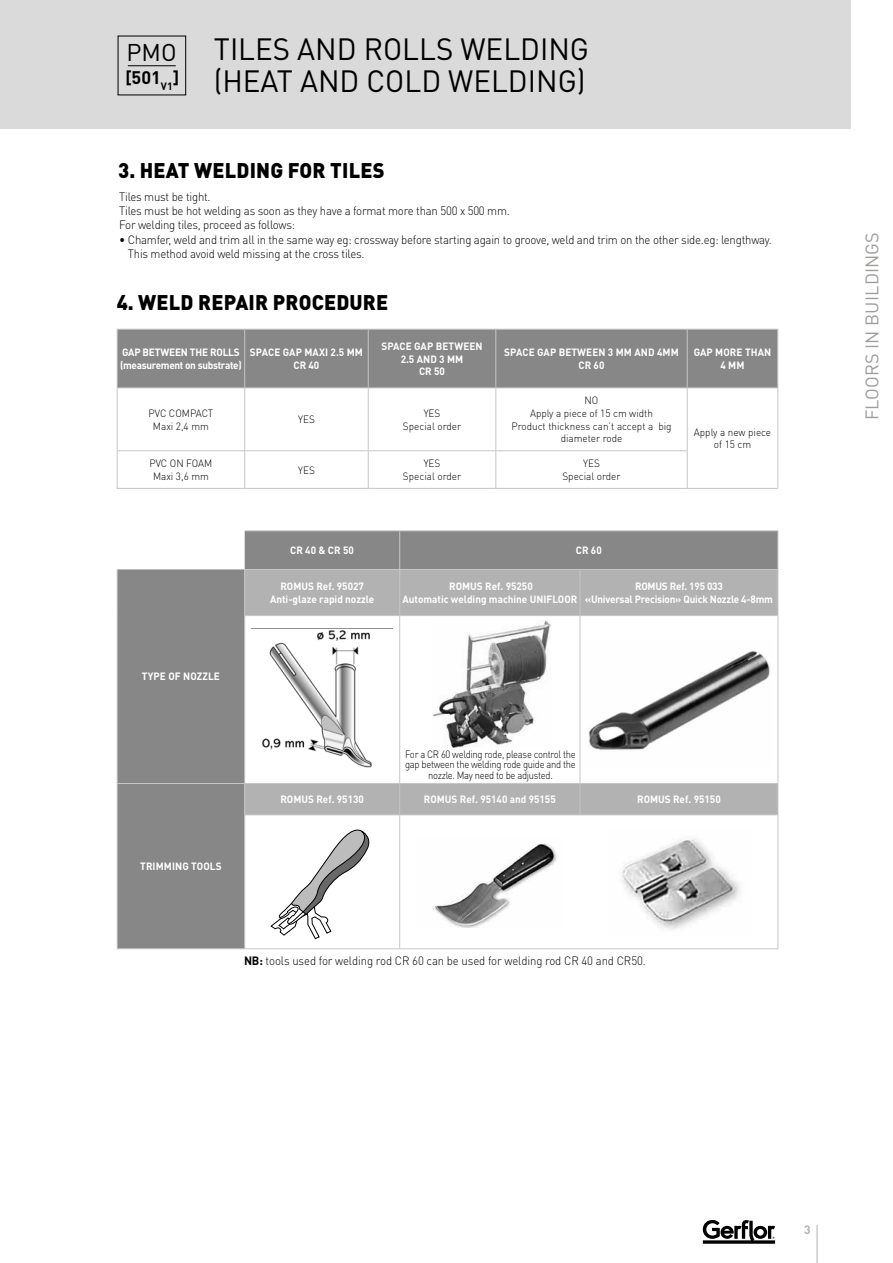
<style>
.page{position:relative;width:893px;height:1263px;background:#fff}
.page>*{position:absolute;margin:0;border:0;box-sizing:border-box;transform-origin:0 0}
.t1{font:30.45px/32.2px "DIN Pro";color:#000}
.t2{font:24px "DIN Pro";color:#000}
.t3{font:900 21px "DIN Pro";letter-spacing:.01em;color:#000;scale:.95 1}
.t4{font:18px "DIN Pro";letter-spacing:.01em;color:#9d9d9c}
.t5{font:700 18px "DIN Pro";color:#000}
.t6{font:300 12px/14.4px "DIN Pro";letter-spacing:-.02em;color:#000;scale:.95 1}
.t7{font:700 12px "DIN Pro";color:#b3b2b2}
.t8{font:700 10.5px/12.6px "DIN Pro";color:#fff;text-align:center;scale:.95 1}
.t9{font:300 10.5px/12.6px "DIN Pro";color:#000;text-align:center;scale:.95 1}
.t10{font:300 10.5px/10.5px "DIN Pro";letter-spacing:-.03em;color:#000;text-align:center;scale:.9 1}
.t11{font:700 10.5px/12.6px "DIN Pro";letter-spacing:-.02em;color:#fff;text-align:center;scale:.95 1}
.t12{font:700 10.5px/12.6px "DIN Pro";letter-spacing:-.03em;color:#fff;scale:.95 1}
.s1{font-size:17.25px}
.s2{font-weight:700}
</style>
<div class="page">
<div style="left:0;top:0;width:850px;height:129px;background:#dadada"></div>
<hr style="left:128px;top:65px;width:48px;height:1px;background:#000">
<svg style="left:703px;top:1220px;width:72px;height:24px"></svg>
<hr style="left:817px;top:1225px;width:1px;height:38px;background:#b3b2b2">
<div style="left:118px;top:330px;width:659px;height:57px;background:#878787"></div>
<hr style="left:117px;top:330px;width:1px;height:57px;background:#c6c6c6">
<hr style="left:244px;top:330px;width:1px;height:57px;background:#c6c6c6">
<hr style="left:368px;top:330px;width:1px;height:57px;background:#c6c6c6">
<hr style="left:495px;top:330px;width:1px;height:57px;background:#c6c6c6">
<hr style="left:687px;top:330px;width:1px;height:57px;background:#c6c6c6">
<hr style="left:777px;top:330px;width:1px;height:57px;background:#c6c6c6">
<hr style="left:117px;top:387px;width:128px;height:1px;background:#c6c6c6">
<hr style="left:117px;top:388px;width:1px;height:62px;background:#c6c6c6">
<hr style="left:117px;top:451px;width:1px;height:37px;background:#c6c6c6">
<hr style="left:245px;top:387px;width:123px;height:1px;background:#c6c6c6">
<hr style="left:244px;top:388px;width:1px;height:62px;background:#c6c6c6">
<hr style="left:244px;top:451px;width:1px;height:37px;background:#c6c6c6">
<hr style="left:368px;top:387px;width:128px;height:1px;background:#c6c6c6">
<hr style="left:368px;top:388px;width:1px;height:62px;background:#c6c6c6">
<hr style="left:496px;top:387px;width:191px;height:1px;background:#c6c6c6">
<hr style="left:495px;top:388px;width:1px;height:62px;background:#c6c6c6">
<hr style="left:687px;top:387px;width:91px;height:1px;background:#c6c6c6">
<hr style="left:687px;top:388px;width:1px;height:62px;background:#c6c6c6">
<hr style="left:777px;top:388px;width:1px;height:63px;background:#c6c6c6">
<hr style="left:368px;top:451px;width:1px;height:37px;background:#c6c6c6">
<hr style="left:495px;top:451px;width:1px;height:37px;background:#c6c6c6">
<hr style="left:687px;top:451px;width:1px;height:37px;background:#c6c6c6">
<hr style="left:777px;top:451px;width:1px;height:37px;background:#c6c6c6">
<hr style="left:117px;top:450px;width:128px;height:1px;background:#c6c6c6">
<hr style="left:117px;top:488px;width:128px;height:1px;background:#c6c6c6">
<hr style="left:245px;top:450px;width:123px;height:1px;background:#c6c6c6">
<hr style="left:245px;top:488px;width:123px;height:1px;background:#c6c6c6">
<hr style="left:368px;top:450px;width:128px;height:1px;background:#c6c6c6">
<hr style="left:496px;top:450px;width:192px;height:1px;background:#c6c6c6">
<hr style="left:368px;top:488px;width:128px;height:1px;background:#c6c6c6">
<hr style="left:496px;top:488px;width:191px;height:1px;background:#c6c6c6">
<hr style="left:687px;top:488px;width:91px;height:1px;background:#c6c6c6">
<hr style="left:117px;top:329px;width:128px;height:1px;background:#c6c6c6">
<hr style="left:245px;top:329px;width:123px;height:1px;background:#c6c6c6">
<hr style="left:368px;top:329px;width:128px;height:1px;background:#c6c6c6">
<hr style="left:496px;top:329px;width:191px;height:1px;background:#c6c6c6">
<hr style="left:687px;top:329px;width:91px;height:1px;background:#c6c6c6">
<svg style="left:118px;top:531px;width:660px;height:417px;fill:#878787"></svg>
<svg style="left:245px;top:570px;width:533px;height:244px;fill:#b3b2b2"></svg>
<hr style="left:117px;top:569px;width:1px;height:47px;background:#c6c6c6">
<hr style="left:117px;top:616px;width:1px;height:167px;background:#c6c6c6">
<hr style="left:244px;top:570px;width:1px;height:45px;background:#c6c6c6">
<hr style="left:244px;top:616px;width:1px;height:167px;background:#c6c6c6">
<hr style="left:399px;top:531px;width:1px;height:38px;background:#c6c6c6">
<hr style="left:778px;top:531px;width:1px;height:38px;background:#c6c6c6">
<hr style="left:399px;top:570px;width:1px;height:45px;background:#c6c6c6">
<hr style="left:580px;top:570px;width:1px;height:45px;background:#c6c6c6">
<hr style="left:778px;top:570px;width:1px;height:45px;background:#c6c6c6">
<hr style="left:399px;top:616px;width:1px;height:167px;background:#c6c6c6">
<hr style="left:580px;top:616px;width:1px;height:167px;background:#c6c6c6">
<hr style="left:778px;top:616px;width:1px;height:167px;background:#c6c6c6">
<hr style="left:117px;top:783px;width:128px;height:1px;background:#c6c6c6">
<hr style="left:117px;top:784px;width:1px;height:31px;background:#c6c6c6">
<hr style="left:117px;top:815px;width:1px;height:133px;background:#c6c6c6">
<hr style="left:245px;top:783px;width:155px;height:1px;background:#c6c6c6">
<hr style="left:244px;top:784px;width:1px;height:30px;background:#c6c6c6">
<hr style="left:244px;top:815px;width:1px;height:133px;background:#c6c6c6">
<hr style="left:400px;top:783px;width:180px;height:1px;background:#c6c6c6">
<hr style="left:399px;top:784px;width:1px;height:30px;background:#c6c6c6">
<hr style="left:580px;top:783px;width:198px;height:1px;background:#c6c6c6">
<hr style="left:580px;top:784px;width:1px;height:30px;background:#c6c6c6">
<hr style="left:778px;top:784px;width:1px;height:30px;background:#c6c6c6">
<hr style="left:399px;top:815px;width:1px;height:133px;background:#c6c6c6">
<hr style="left:778px;top:815px;width:1px;height:133px;background:#c6c6c6">
<hr style="left:117px;top:948px;width:128px;height:1px;background:#c6c6c6">
<hr style="left:244px;top:814px;width:156px;height:1px;background:#c6c6c6">
<hr style="left:245px;top:948px;width:155px;height:1px;background:#c6c6c6">
<hr style="left:400px;top:814px;width:180px;height:1px;background:#c6c6c6">
<hr style="left:580px;top:814px;width:198px;height:1px;background:#c6c6c6">
<hr style="left:400px;top:948px;width:180px;height:1px;background:#c6c6c6">
<hr style="left:580px;top:948px;width:198px;height:1px;background:#c6c6c6">
<hr style="left:245px;top:530px;width:155px;height:1px;background:#c6c6c6">
<hr style="left:244px;top:569px;width:156px;height:1px;background:#c6c6c6">
<hr style="left:244px;top:615px;width:156px;height:1px;background:#c6c6c6">
<hr style="left:400px;top:530px;width:180px;height:1px;background:#c6c6c6">
<hr style="left:580px;top:530px;width:198px;height:1px;background:#c6c6c6">
<hr style="left:400px;top:569px;width:180px;height:1px;background:#c6c6c6">
<hr style="left:580px;top:569px;width:198px;height:1px;background:#c6c6c6">
<hr style="left:400px;top:615px;width:180px;height:1px;background:#c6c6c6">
<hr style="left:580px;top:615px;width:198px;height:1px;background:#c6c6c6">
<img style="left:251px;top:628px;width:142px;height:143px">
<img style="left:582px;top:640px;width:192px;height:126px">
<svg style="left:270px;top:825px;width:103px;height:114px"></svg>
<img style="left:416px;top:836px;width:148px;height:91px">
<img style="left:608px;top:828px;width:142px;height:108px">
<img style="left:432px;top:620px;width:118px;height:127px">
<h2 class="t2" style="left:126px;top:36px;width:52px">PMO</h2>
<h3 class="t5" style="left:125px;top:65px;width:55px"><span class="s1">[</span>501<sub>V1</sub><span class="s1">]</span></h3>
<h1 class="t1" style="left:214px;top:32px;width:377px">TILES AND ROLLS WELDING (HEAT AND COLD WELDING)</h1>
<h3 class="t3" style="left:118px;top:156px;width:282px">3. HEAT WELDING FOR TILES</h3>
<p class="t6" style="left:119px;top:188px;width:413px">Tiles must be tight.<br>Tiles must be hot welding as soon as they have a format more than 500 x 500 mm.<br>For welding tiles, proceed as follows:</p>
<p class="t6" style="left:128px;top:232px;width:679px;text-indent:-9px">• Chamfer, weld and trim all in the same way eg: crossway before starting again to groove, weld and trim on the other side.eg: lengthway.<br>This method avoid weld missing at the cross tiles.</p>
<h3 class="t3" style="left:117px;top:288px;width:287px">4. WELD REPAIR PROCEDURE</h3>
<p class="t12" style="left:120px;top:346px;width:130px">GAP BETWEEN THE ROLLS (measurement on substrate)</p>
<p class="t8" style="left:250px;top:346px;width:120px">SPACE GAP MAXI 2.5 MM<br>CR 40</p>
<p class="t8" style="left:381px;top:339px;width:108px">SPACE GAP BETWEEN<br>2.5 AND 3 MM<br>CR 50</p>
<p class="t8" style="left:504px;top:346px;width:185px">SPACE GAP BETWEEN 3 MM AND 4MM<br>CR 60</p>
<p class="t8" style="left:694px;top:346px;width:83px">GAP MORE THAN<br>4 MM</p>
<p class="t9" style="left:148px;top:406px;width:70px">PVC COMPACT<br>Maxi 2,4 mm</p>
<p class="t9" style="left:298px;top:413px;width:19px">YES</p>
<p class="t9" style="left:403px;top:406px;width:63px">YES<br>Special order</p>
<p class="t9" style="left:511px;top:394px;width:170px">NO<br>Apply a piece of 15 cm width<br>Product thickness can’t accept a big diameter rode</p>
<p class="t9" style="left:694px;top:425px;width:83px">Apply a new piece of 15 cm</p>
<p class="t9" style="left:149px;top:457px;width:68px">PVC ON FOAM<br>Maxi 3,6 mm</p>
<p class="t9" style="left:298px;top:463px;width:19px">YES</p>
<p class="t9" style="left:403px;top:457px;width:63px">YES<br>Special order</p>
<p class="t9" style="left:562px;top:457px;width:63px">YES<br>Special order</p>
<p class="t8" style="left:290px;top:544px;width:69px">CR 40 &amp; CR 50</p>
<p class="t8" style="left:576px;top:544px;width:29px">CR 60</p>
<p class="t8" style="left:142px;top:670px;width:84px">TYPE OF NOZZLE</p>
<p class="t8" style="left:140px;top:860px;width:87px">TRIMMING TOOLS</p>
<p class="t8" style="left:270px;top:580px;width:111px">ROMUS Ref. 95027<br>Anti-glaze rapid nozzle</p>
<p class="t8" style="left:402px;top:580px;width:186px">ROMUS Ref. 95250<br>Automatic welding machine UNIFLOOR</p>
<p class="t11" style="left:585px;top:580px;width:199px">ROMUS Ref. 195 033<br>«Universal Precision» Quick Nozzle 4-8mm</p>
<p class="t10" style="left:405px;top:748px;width:191px">For a CR 60 welding rode, please control the gap between the welding rode guide and the nozzle. May need to be adjusted.</p>
<p class="t8" style="left:280px;top:793px;width:89px">ROMUS Ref. 95130</p>
<p class="t8" style="left:424px;top:793px;width:140px">ROMUS Ref. 95140 and 95155</p>
<p class="t8" style="left:637px;top:793px;width:89px">ROMUS Ref. 95150</p>
<p class="t6" style="left:244px;top:953px;width:424px"><span class="s2">NB:</span> tools used for welding rod CR 60 can be used for welding rod CR 40 and CR50.</p>
<h3 class="t4" style="left:860px;top:420px;width:190px;rotate:-90deg">FLOORS IN BUILDINGS</h3>
<p class="t7" style="left:804px;top:1222px;width:8px">3</p>
</div>
